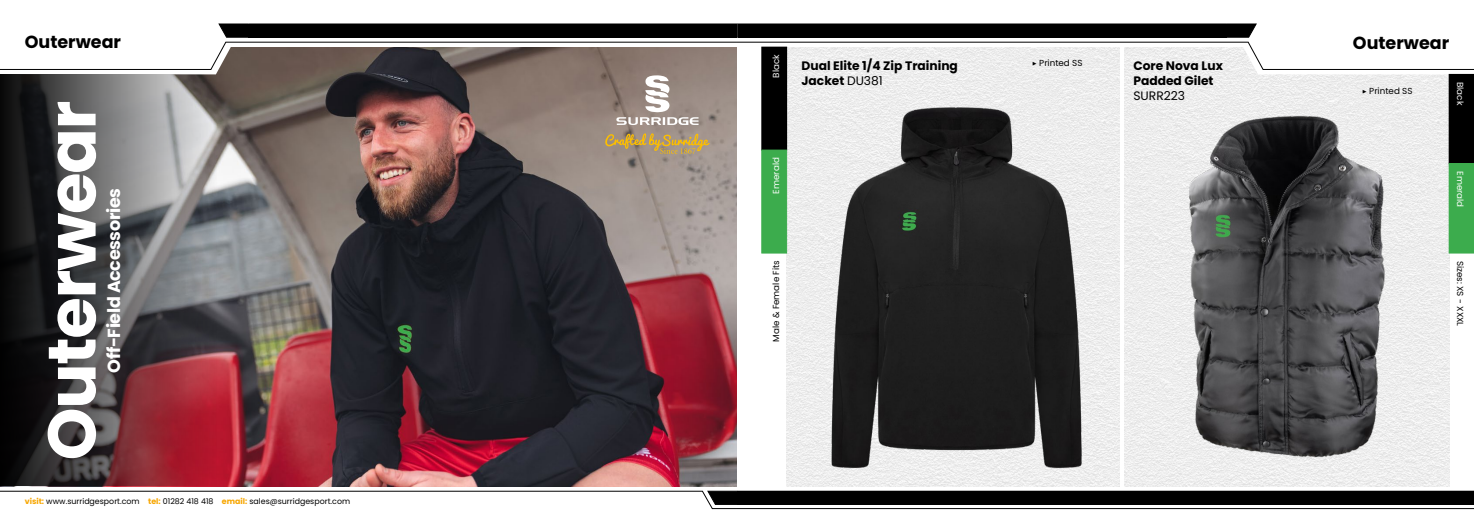
<style>
.page{position:relative;width:1474px;height:521px;background:#fff}
.page>*{position:absolute;margin:0;border:0;box-sizing:border-box;transform-origin:0 0}
.t1{font:700 67.38px "Poppins";letter-spacing:-.02em;color:#fff}
.t2{font:700 17.5px "Poppins";letter-spacing:-.02em;color:#fff}
.t3{font:700 17.5px "Poppins";color:#000}
.t4{font:700 12.25px/14.9px "Poppins";color:#000}
.t5{font:12.25px "Poppins";color:#000}
.t6{font:8.75px "Poppins";color:#000}
.t7{font:8.75px "Poppins";color:#fff}
.t8{font:7.88px "Poppins";color:#000}
.s1{font-weight:700;color:#f7a600}
.s2{font-weight:400}
.s3{font-family:"Montserrat"}
</style>
<div class="page">
<img style="left:786px;top:70px;width:333px;height:416px">
<div style="left:761px;top:47px;width:25px;height:103px;background:#000"></div>
<div style="left:761px;top:47px;width:26px;height:103px;border:1px solid #000"></div>
<div style="left:761px;top:150px;width:26px;height:103px;background:#3cac4d;border:1px solid #3cac4d"></div>
<img style="left:801px;top:103px;width:310px;height:368px">
<img style="left:217px;top:70px;width:520px;height:416px">
<svg style="left:249px;top:23px;width:487px;height:47px"></svg>
<img style="left:1124px;top:70px;width:325px;height:416px">
<svg style="left:736px;top:23px;width:489px;height:47px"></svg>
<svg style="left:0;top:490px;width:1473px;height:20px"></svg>
<svg style="left:0;top:23px;width:249px;height:51px"></svg>
<svg style="left:1225px;top:23px;width:248px;height:230px"></svg>
<div style="left:248px;top:24px;width:489px;height:13px;background:#000"></div>
<div style="left:248px;top:24px;width:489px;height:14px;border:1px solid #000"></div>
<div style="left:738px;top:24px;width:488px;height:13px;background:#000"></div>
<div style="left:737px;top:24px;width:490px;height:14px;border:1px solid #000"></div>
<img style="left:1176px;top:104px;width:212px;height:359px">
<svg style="left:605px;top:133px;width:104px;height:21px;background:#b49a66"></svg>
<svg style="left:616px;top:75px;width:82px;height:50px"></svg>
<svg style="left:0;top:74px;width:217px;height:412px;background:#58484b"></svg>
<h2 class="t3" style="left:25px;top:32px;width:98px">Outerwear</h2>
<h1 class="t1" style="left:33px;top:460px;width:361px;rotate:-90deg">Outerwear</h1>
<h2 class="t2" style="left:104px;top:373px;width:186px;rotate:-90deg">Off-Field Accessories</h2>
<p class="t8" style="left:25px;top:497px;width:327px"><span class="s1">visit:</span> www.surridgesport.com <span class="s1">tel:</span> 01282 418 418 <span class="s1">email:</span> sales@surridgesport.com</p>
<p class="t7" style="left:771px;top:78px;width:25px;rotate:-90deg">Black</p>
<h3 class="t4" style="left:801px;top:58px;width:158px">Dual Elite 1/4 Zip Training<br>Jacket <span class="s2">DU381</span></h3>
<p class="t6" style="left:1031px;top:58px;width:52px"><span class="s3">▶</span> Printed SS</p>
<p class="t7" style="left:771px;top:194px;width:38px;rotate:-90deg">Emerald</p>
<p class="t6" style="left:771px;top:341px;width:83px;rotate:-90deg">Male &amp; Female Fits</p>
<h3 class="t4" style="left:1133px;top:58px;width:91px">Core Nova Lux<br>Padded Gilet</h3>
<h3 class="t5" style="left:1133px;top:88px;width:53px">SURR223</h3>
<h2 class="t3" style="left:1352px;top:32px;width:98px">Outerwear</h2>
<p class="t6" style="left:1361px;top:85px;width:52px"><span class="s3">▶</span> Printed SS</p>
<p class="t7" style="left:1465px;top:82px;width:25px;rotate:90deg">Black</p>
<p class="t7" style="left:1465px;top:171px;width:38px;rotate:90deg">Emerald</p>
<p class="t6" style="left:1465px;top:260px;width:67px;rotate:90deg">Sizes: XS - XXXL</p>
</div>
